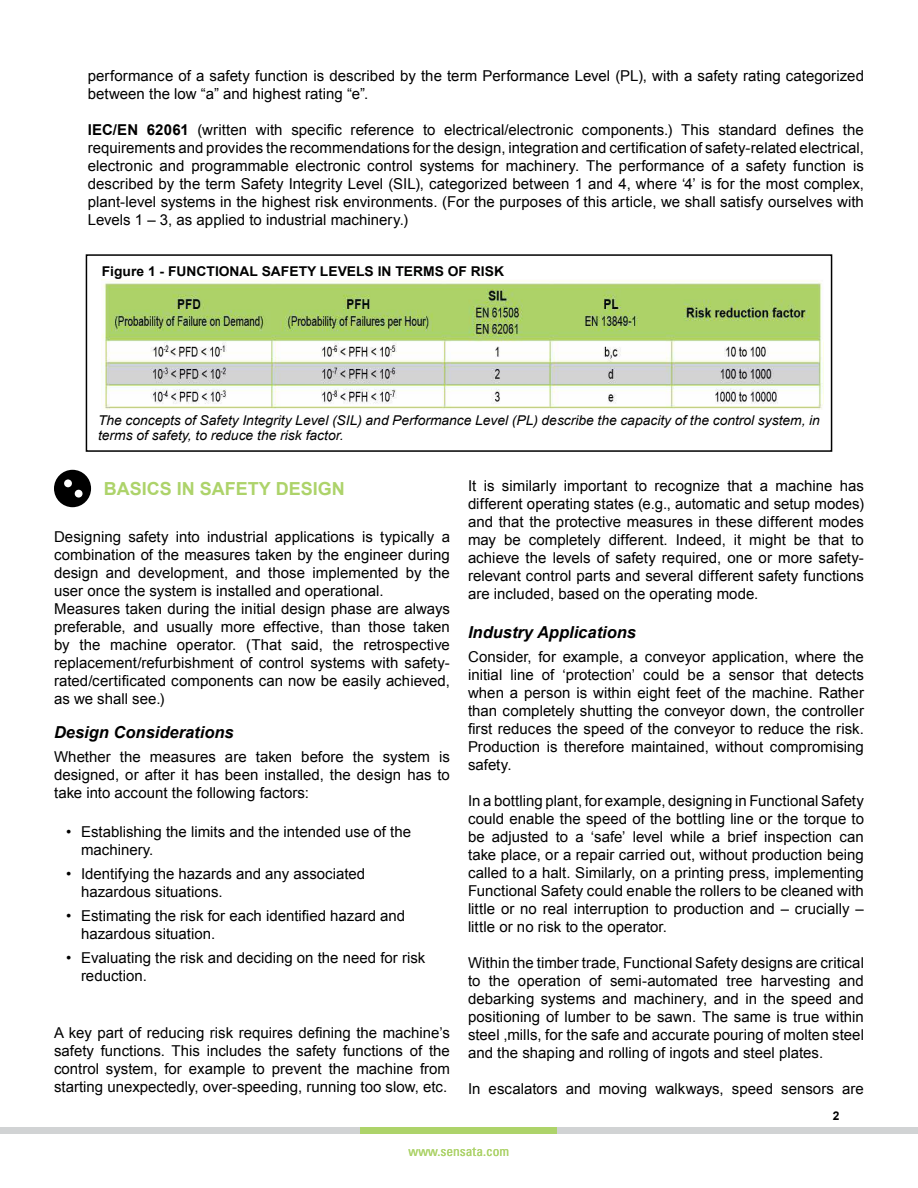
<style>
.page{position:relative;width:918px;height:1188px;background:#fff}
.page>*{position:absolute;margin:0;border:0;box-sizing:border-box;transform-origin:0 0}
.t1{font:700 18px "Arial";color:#add36a}
.t2{font:italic 700 16.5px "Arial";color:#000}
.t3{font:15px/18px "Arial";color:#000;text-align:justify}
.t4{font:italic 13.5px/15px "Arial";color:#000}
.t5{font:700 13.5px "Arial";color:#000}
.t6{font:condensed 13.5px "Univers LT Std";color:#add36a}
.t7{font:700 12px "Arial";color:#000}
.s1{font-weight:700}
</style>
<div class="page">
<div style="left:0;top:1127px;width:361px;height:7px;background:#d1d3d4"></div>
<div style="left:557px;top:1127px;width:361px;height:7px;background:#d1d3d4"></div>
<div style="left:361px;top:1127px;width:196px;height:7px;background:#add36a"></div>
<img style="left:101px;top:279px;width:722px;height:131px">
<div style="left:86px;top:254px;width:746px;height:198px;border:2px solid #000"></div>
<div style="left:54px;top:470px;width:37px;height:37px;background:#000;border-radius:50%"></div>
<div style="left:64px;top:479px;width:8px;height:8px;background:#fff;border-radius:50%"></div>
<div style="left:75px;top:490px;width:8px;height:8px;background:#fff;border-radius:50%"></div>
<p class="t3" style="left:88px;top:67px;width:778px">performance of a safety function is described by the term Performance Level (PL), with a safety rating categorized between the low “a” and highest rating “e”.</p>
<p class="t3" style="left:88px;top:121px;width:778px"><span class="s1">IEC/EN 62061</span> (written with specific reference to electrical/electronic components.) This standard defines the requirements and provides the recommendations for the design, integration and certification of safety-related electrical, electronic and programmable electronic control systems for machinery. The performance of a safety function is described by the term Safety Integrity Level (SIL), categorized between 1 and 4, where ‘4’ is for the most complex, plant-level systems in the highest risk environments. (For the purposes of this article, we shall satisfy ourselves with Levels 1 – 3, as applied to industrial machinery.)</p>
<p class="t5" style="left:102px;top:262px;width:404px">Figure 1 - FUNCTIONAL SAFETY LEVELS IN TERMS OF RISK</p>
<p class="t4" style="left:98px;top:413px;width:723px">The concepts of Safety Integrity Level (SIL) and Performance Level (PL) describe the capacity of the control system, in terms of safety, to reduce the risk factor.</p>
<p class="t1" style="left:104px;top:477px;width:243px">BASICS IN SAFETY DESIGN</p>
<p class="t3" style="left:54px;top:528px;width:398px;text-align:left">Designing safety into industrial applications is typically a combination of the measures taken by the engineer during design and development, and those implemented by the user once the system is installed and operational.<br>Measures taken during the initial design phase are always preferable, and usually more effective, than those taken by the machine operator. (That said, the retrospective replacement/refurbishment of control systems with safety&shy;rated/certificated components can now be easily achieved, as we shall see.)</p>
<p class="t2" style="left:54px;top:722px;width:181px">Design Considerations</p>
<p class="t3" style="left:54px;top:748px;width:398px">Whether the measures are taken before the system is designed, or after it has been installed, the design has to take into account the following factors:</p>
<p class="t3" style="left:81px;top:823px;width:332px;text-indent:-15px">• Establishing the limits and the intended use of the machinery.</p>
<p class="t3" style="left:81px;top:865px;width:286px;text-indent:-15px">• Identifying the hazards and any associated hazardous situations.</p>
<p class="t3" style="left:81px;top:907px;width:326px;text-indent:-15px">• Estimating the risk for each identified hazard and hazardous situation.</p>
<p class="t3" style="left:81px;top:949px;width:346px;text-indent:-15px">• Evaluating the risk and deciding on the need for risk reduction.</p>
<p class="t3" style="left:54px;top:1024px;width:398px">A key part of reducing risk requires defining the machine’s safety functions. This includes the safety functions of the control system, for example to prevent the machine from starting unexpectedly, over-speeding, running too slow, etc.</p>
<p class="t3" style="left:468px;top:477px;width:398px">It is similarly important to recognize that a machine has different operating states (e.g., automatic and setup modes) and that the protective measures in these different modes may be completely different. Indeed, it might be that to achieve the levels of safety required, one or more safety&shy;relevant control parts and several different safety functions are included, based on the operating mode.</p>
<p class="t2" style="left:468px;top:621px;width:170px">Industry Applications</p>
<p class="t3" style="left:468px;top:648px;width:398px">Consider, for example, a conveyor application, where the initial line of ‘protection’ could be a sensor that detects when a person is within eight feet of the machine. Rather than completely shutting the conveyor down, the controller first reduces the speed of the conveyor to reduce the risk.<br>Production is therefore maintained, without compromising safety.</p>
<p class="t3" style="left:468px;top:792px;width:398px">In a bottling plant, for example, designing in Functional Safety could enable the speed of the bottling line or the torque to be adjusted to a ‘safe’ level while a brief inspection can take place, or a repair carried out, without production being called to a halt. Similarly, on a printing press, implementing Functional Safety could enable the rollers to be cleaned with little or no real interruption to production and – crucially – little or no risk to the operator.</p>
<p class="t3" style="left:468px;top:954px;width:398px">Within the timber trade, Functional Safety designs are critical to the operation of semi-automated tree harvesting and debarking systems and machinery, and in the speed and positioning of lumber to be sawn. The same is true within steel ,mills, for the safe and accurate pouring of molten steel and the shaping and rolling of ingots and steel plates.</p>
<p class="t3" style="left:468px;top:1080px;width:397px">In escalators and moving walkways, speed sensors are</p>
<p class="t7" style="left:833px;top:1108px;width:8px">2</p>
<p class="t6" style="left:409px;top:1143px;width:102px">www.sensata.com</p>
</div>
